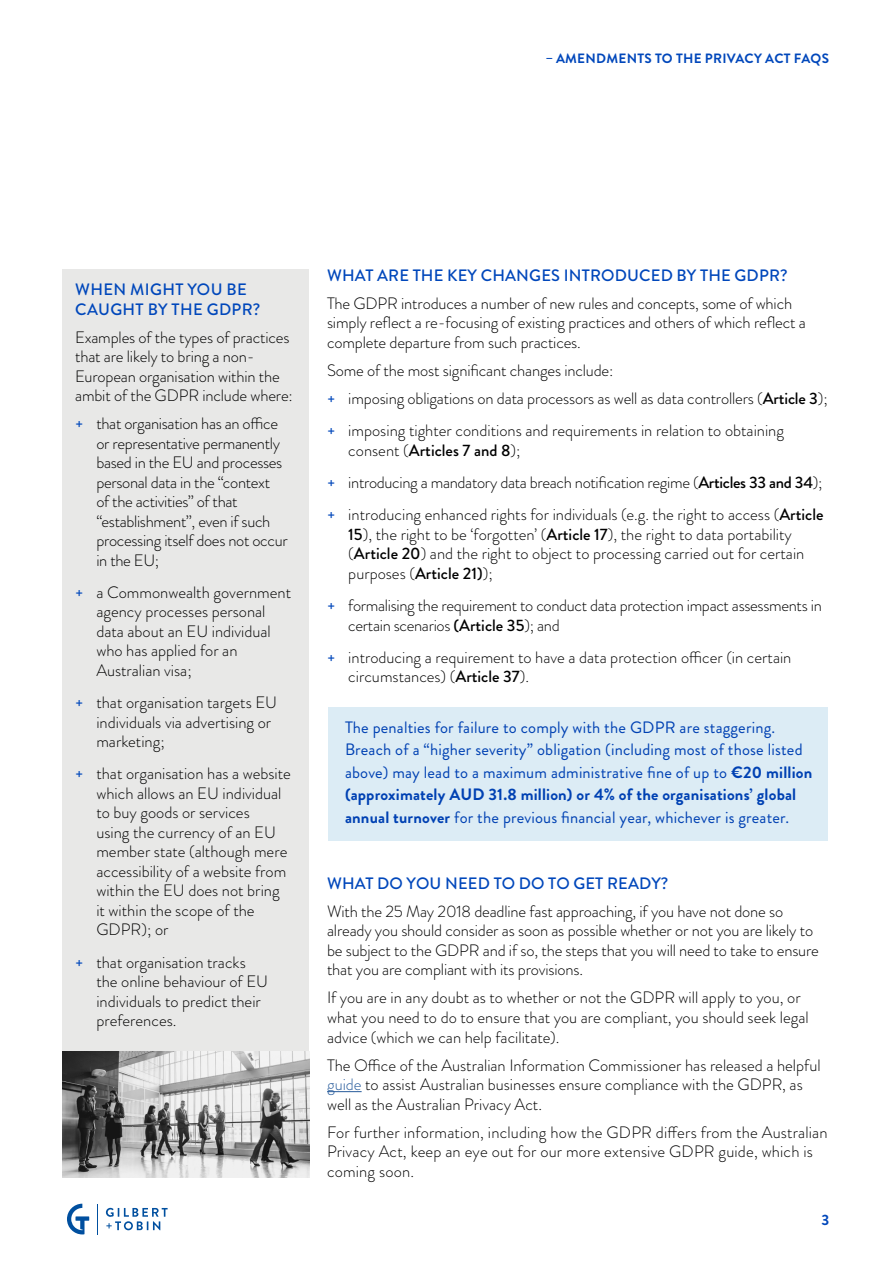
<style>
.page{position:relative;width:893px;height:1263px;background:#fff}
.page>*{position:absolute;margin:0;border:0;box-sizing:border-box;transform-origin:0 0}
.t1{font:300 16.5px/19.5px "Brandon Grotesque";color:#000}
.t2{font:16.5px/22.5px "Brandon Grotesque";letter-spacing:.01em;color:#0047bb}
.t3{font:300 16.5px/19.5px "Brandon Grotesque";letter-spacing:-.02em;color:#000}
.t4{font:500 16.5px/19.5px "Brandon Grotesque";letter-spacing:.01em;color:#0047bb}
.t5{font:700 15px "Brandon Grotesque";color:#0047bb}
.t6{font:700 13.5px "Brandon Grotesque";letter-spacing:.02em;color:#0047bb}
.s1{font-weight:500;font-size:14.25px;color:#0047bb}
.s2{font-weight:500}
.s3{font-weight:700}
.s4{color:#275b9b}
</style>
<div class="page">
<svg style="left:106px;top:1208px;width:62px;height:22px"></svg>
<svg style="left:67px;top:1204px;width:22px;height:30px"></svg>
<hr style="left:97px;top:1204px;width:1px;height:30px;background:#004f9f">
<div style="left:62px;top:269px;width:247px;height:909px;background:#e8e8e7"></div>
<hr style="left:327px;top:1091px;width:35px;height:1px;background:#275b9b">
<div style="left:329px;top:707px;width:499px;height:133px;background:#dcecf5"></div>
<img style="left:62px;top:1051px;width:247px;height:127px">
<p class="t6" style="left:546px;top:49px;width:285px">– AMENDMENTS TO THE PRIVACY ACT FAQS</p>
<p class="t4" style="left:75px;top:280px;width:187px">WHEN MIGHT YOU BE<br>CAUGHT BY THE GDPR?</p>
<p class="t1" style="left:75px;top:327px;width:219px">Examples of the types of practices that are likely to bring a non-<br>European organisation within the ambit of the GDPR include where:</p>
<p class="t3" style="left:96px;top:414px;width:193px;text-indent:-21px"><span class="s1">+</span> that organisation has an office or representative permanently based in the EU and processes personal data in the “context<br>of the activities” of that “establishment”, even if such processing itself does not occur in the EU;</p>
<p class="t1" style="left:96px;top:582px;width:196px;text-indent:-21px"><span class="s1">+</span> a Commonwealth government agency processes personal data about an EU individual who has applied for an<br>Australian visa;</p>
<p class="t1" style="left:96px;top:693px;width:182px;text-indent:-21px"><span class="s1">+</span> that organisation targets EU individuals via advertising or marketing;</p>
<p class="t1" style="left:96px;top:764px;width:196px;text-indent:-21px"><span class="s1">+</span> that organisation has a website which allows an EU individual to buy goods or services<br>using the currency of an EU member state (although mere accessibility of a website from within the EU does not bring it within the scope of the<br>GDPR); or</p>
<p class="t1" style="left:96px;top:952px;width:173px;text-indent:-21px"><span class="s1">+</span> that organisation tracks the online behaviour of EU individuals to predict their preferences.</p>
<p class="t4" style="left:327px;top:266px;width:462px">WHAT ARE THE KEY CHANGES INTRODUCED BY THE GDPR?</p>
<p class="t1" style="left:327px;top:294px;width:480px">The GDPR introduces a number of new rules and concepts, some of which simply reflect a re-focusing of existing practices and others of which reflect a complete departure from such practices.</p>
<p class="t1" style="left:327px;top:356px;width:502px;line-height:28px">Some of the most significant changes include:<br><span class="s1">+</span> imposing obligations on data processors as well as data controllers (<span class="s2">Article 3</span>);</p>
<p class="t1" style="left:348px;top:421px;width:437px;text-indent:-21px"><span class="s1">+</span> imposing tighter conditions and requirements in relation to obtaining consent (<span class="s2">Articles 7 and 8</span>);</p>
<p class="t1" style="left:327px;top:466px;width:498px;line-height:32.2px"><span class="s1">+</span> introducing a mandatory data breach notification regime (<span class="s2">Articles 33 and 34</span>); <span class="s1">+</span> introducing enhanced rights for individuals (e.g. the right to access (<span class="s2">Article</span></p>
<p class="t1" style="left:348px;top:524px;width:458px"><span class="s2">15</span>), the right to be ‘forgotten’ (<span class="s2">Article 17</span>), the right to data portability (<span class="s2">Article 20</span>) and the right to object to processing carried out for certain purposes (<span class="s2">Article 21)</span>);</p>
<p class="t3" style="left:348px;top:596px;width:475px;text-indent:-21px"><span class="s1">+</span> formalising the requirement to conduct data protection impact assessments in certain scenarios <span class="s2">(Article 35</span>); and</p>
<p class="t1" style="left:348px;top:647px;width:445px;text-indent:-21px"><span class="s1">+</span> introducing a requirement to have a data protection officer (in certain circumstances) (<span class="s2">Article 37</span>).</p>
<p class="t2" style="left:345px;top:716px;width:469px">The penalties for failure to comply with the GDPR are staggering.<br>Breach of a “higher severity” obligation (including most of those listed above) may lead to a maximum administrative fine of up to <span class="s3">€20 million (approximately AUD 31.8 million) or 4% of the organisations’ global annual turnover</span> for the previous financial year, whichever is greater.</p>
<p class="t4" style="left:327px;top:874px;width:343px">WHAT DO YOU NEED TO DO TO GET READY?</p>
<p class="t1" style="left:327px;top:901px;width:493px">With the 25 May 2018 deadline fast approaching, if you have not done so already you should consider as soon as possible whether or not you are likely to be subject to the GDPR and if so, the steps that you will need to take to ensure that you are compliant with its provisions.</p>
<p class="t1" style="left:327px;top:988px;width:483px">If you are in any doubt as to whether or not the GDPR will apply to you, or what you need to do to ensure that you are compliant, you should seek legal advice (which we can help facilitate).</p>
<p class="t1" style="left:327px;top:1055px;width:495px">The Office of the Australian Information Commissioner has released a helpful <span class="s4">guide</span> to assist Australian businesses ensure compliance with the GDPR, as well as the Australian Privacy Act.</p>
<p class="t1" style="left:327px;top:1122px;width:502px">For further information, including how the GDPR differs from the Australian<br>Privacy Act, keep an eye out for our more extensive GDPR guide, which is coming soon.</p>
<p class="t5" style="left:821px;top:1209px;width:9px">3</p>
</div>
